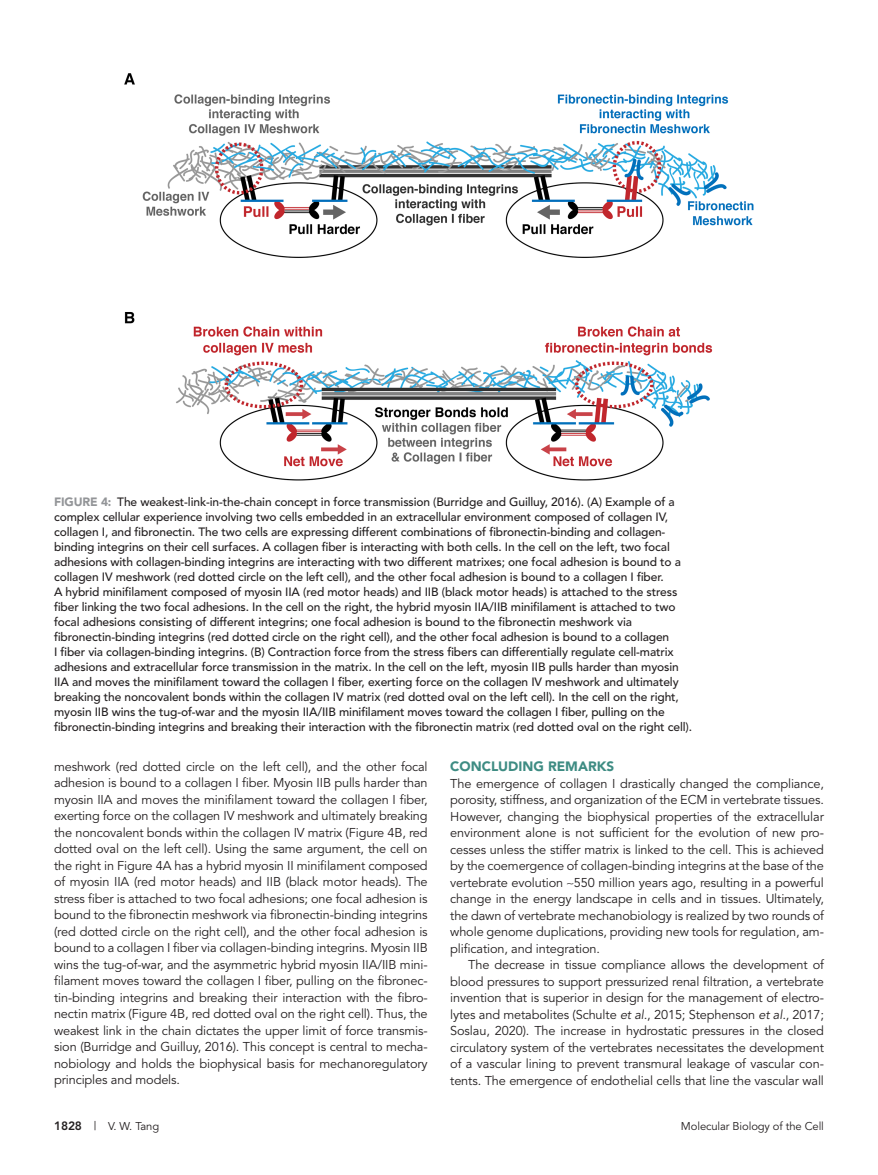
<style>
.page{position:relative;width:878px;height:1175px;background:#fff}
.page>*{position:absolute;margin:0;border:0;box-sizing:border-box;transform-origin:0 0}
.t1{font:900 13.5px "Avenir";color:#3e8c83}
.ParaFL{font:12.75px/16.5px "Avenir";letter-spacing:-.01em;color:#231f20;text-align:justify}
.Para{font:12.75px/16.5px "Avenir";letter-spacing:-.01em;color:#231f20;text-align:justify}
.FigCaption_35_5p{font:500 12px/15px "Avenir";letter-spacing:-.01em;color:#231f20}
.t2{font:11.25px "Avenir";letter-spacing:-.01em;color:#231f20}
.s1{font-weight:900;color:#939598}
.s2{font-style:italic}
.s3{font-weight:800;font-size:12px}
.s4{font-size:12px}
</style>
<div class="page">
<img style="left:124px;top:73px;width:630px;height:408px">
<p class="FigCaption_35_5p" style="left:54px;top:494px;width:639px"><span class="s1">FIGURE 4:</span> The weakest-link-in-the-chain concept in force transmission (Burridge and Guilluy, 2016). (A) Example of a complex cellular experience involving two cells embedded in an extracellular environment composed of collagen IV, collagen I, and fibronectin. The two cells are expressing different combinations of fibronectin-binding and collagen&shy;binding integrins on their cell surfaces. A collagen fiber is interacting with both cells. In the cell on the left, two focal adhesions with collagen-binding integrins are interacting with two different matrixes; one focal adhesion is bound to a collagen IV meshwork (red dotted circle on the left cell), and the other focal adhesion is bound to a collagen I fiber.<br>A hybrid minifilament composed of myosin IIA (red motor heads) and IIB (black motor heads) is attached to the stress fiber linking the two focal adhesions. In the cell on the right, the hybrid myosin IIA/IIB minifilament is attached to two focal adhesions consisting of different integrins; one focal adhesion is bound to the fibronectin meshwork via fibronectin-binding integrins (red dotted circle on the right cell), and the other focal adhesion is bound to a collagen<br>I fiber via collagen-binding integrins. (B) Contraction force from the stress fibers can differentially regulate cell-matrix adhesions and extracellular force transmission in the matrix. In the cell on the left, myosin IIB pulls harder than myosin IIA and moves the minifilament toward the collagen I fiber, exerting force on the collagen IV meshwork and ultimately breaking the noncovalent bonds within the collagen IV matrix (red dotted oval on the left cell). In the cell on the right, myosin IIB wins the tug-of-war and the myosin IIA/IIB minifilament moves toward the collagen I fiber, pulling on the fibronectin-binding integrins and breaking their interaction with the fibronectin matrix (red dotted oval on the right cell).</p>
<p class="ParaFL" style="left:54px;top:758px;width:375px">meshwork (red dotted circle on the left cell), and the other focal adhesion is bound to a collagen I fiber. Myosin IIB pulls harder than myosin IIA and moves the minifilament toward the collagen I fiber, exerting force on the collagen IV meshwork and ultimately breaking the noncovalent bonds within the collagen IV matrix (Figure 4B, red dotted oval on the left cell). Using the same argument, the cell on the right in Figure 4A has a hybrid myosin II minifilament composed of myosin IIA (red motor heads) and IIB (black motor heads). The stress fiber is attached to two focal adhesions; one focal adhesion is bound to the fibronectin meshwork via fibronectin-binding integrins (red dotted circle on the right cell), and the other focal adhesion is bound to a collagen I fiber via collagen-binding integrins. Myosin IIB wins the tug-of-war, and the asymmetric hybrid myosin IIA/IIB mini&shy;filament moves toward the collagen I fiber, pulling on the fibronec&shy;tin-binding integrins and breaking their interaction with the fibro&shy;nectin matrix (Figure 4B, red dotted oval on the right cell). Thus, the weakest link in the chain dictates the upper limit of force transmis&shy;sion (Burridge and Guilluy, 2016). This concept is central to mecha&shy;nobiology and holds the biophysical basis for mechanoregulatory principles and models.</p>
<h1 class="t1" style="left:450px;top:758px;width:165px">CONCLUDING REMARKS</h1>
<p class="ParaFL" style="left:450px;top:775px;width:375px">The emergence of collagen I drastically changed the compliance, porosity, stiffness, and organization of the ECM in vertebrate tissues.<br>However, changing the biophysical properties of the extracellular environment alone is not sufficient for the evolution of new pro&shy;cesses unless the stiffer matrix is linked to the cell. This is achieved by the coemergence of collagen-binding integrins at the base of the vertebrate evolution ∼550 million years ago, resulting in a powerful change in the energy landscape in cells and in tissues. Ultimately, the dawn of vertebrate mechanobiology is realized by two rounds of whole genome duplications, providing new tools for regulation, am&shy;plification, and integration.</p>
<p class="Para" style="left:450px;top:956px;width:375px;text-indent:18px">The decrease in tissue compliance allows the development of blood pressures to support pressurized renal filtration, a vertebrate invention that is superior in design for the management of electro&shy;lytes and metabolites (Schulte <span class="s2">et al.</span>, 2015; Stephenson <span class="s2">et al.</span>, 2017; Soslau, 2020). The increase in hydrostatic pressures in the closed circulatory system of the vertebrates necessitates the development of a vascular lining to prevent transmural leakage of vascular con&shy;tents. The emergence of endothelial cells that line the vascular wall</p>
<p class="t2" style="left:54px;top:1119px;width:107px"><span class="s3">1828</span> <span class="s4">|</span> V. W. Tang</p>
<p class="t2" style="left:681px;top:1119px;width:144px">Molecular Biology of the Cell</p>
</div>
